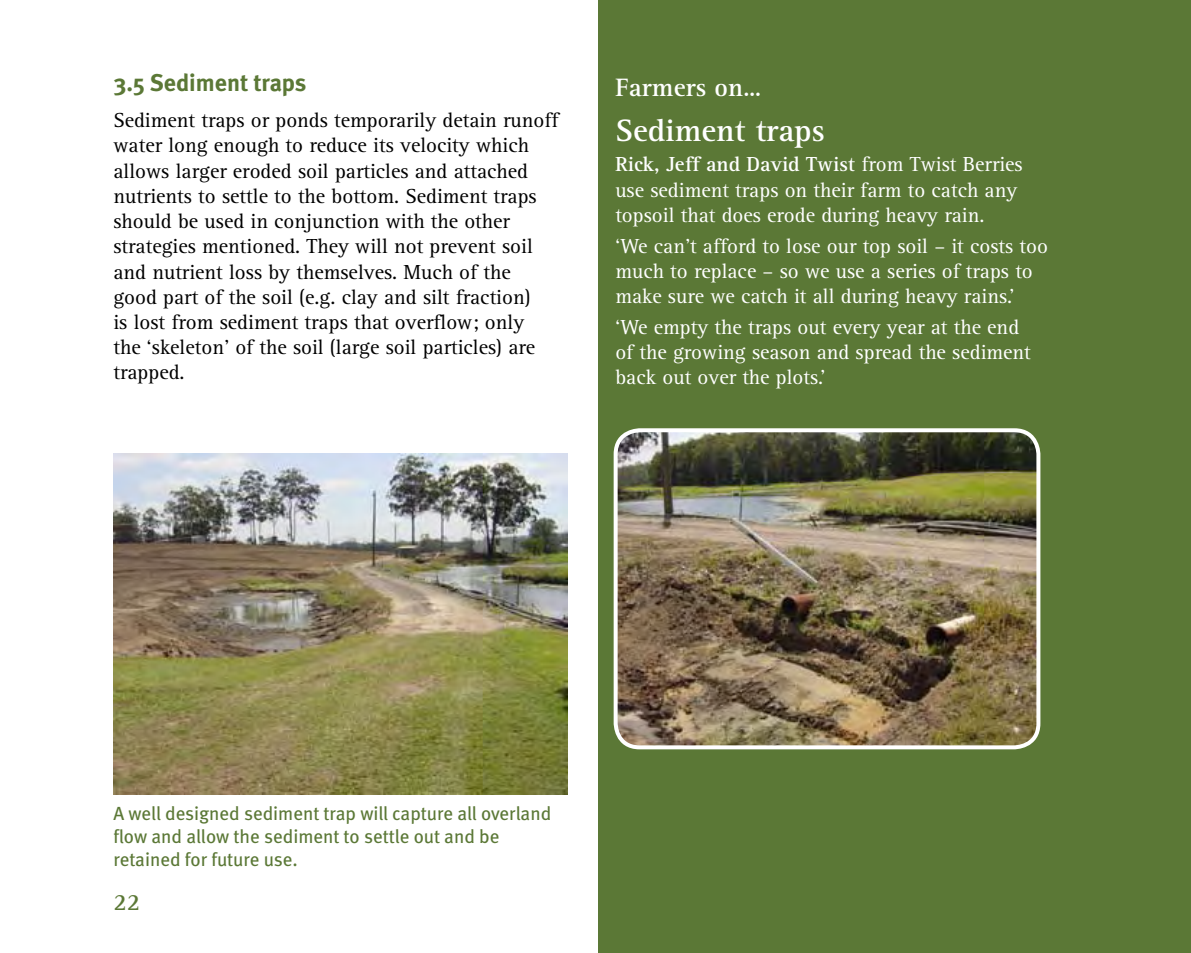
<style>
.page{position:relative;width:1191px;height:953px;background:#fff}
.page>*{position:absolute;margin:0;border:0;box-sizing:border-box;transform-origin:0 0}
.body_text{font:700 32px "Rotis Serif";color:#fff}
.body_text-2{font:700 26px "Rotis Serif";color:#fff}
.Head_2{font:700 24px "Meta";color:#5b7836}
.t1{font:700 24px "Rotis Serif";color:#5b7836}
.body_list_intro{font:21px/25.2px "Rotis Serif";color:#000}
.body_text-3{font:21px/25.2px "Rotis Serif";color:#fff}
.t2{font:19px/22.8px "Meta";color:#5b7836}
.s1{font-weight:700}
</style>
<div class="page">
<div style="left:598px;top:0;width:593px;height:952px;background:#5b7836"></div>
<img style="left:113px;top:454px;width:454px;height:340px">
<img style="left:615px;top:430px;width:423px;height:317px;border-radius:24px">
<div style="left:613px;top:428px;width:427px;height:321px;border:4px solid #fff;border-radius:24px"></div>
<h2 class="Head_2" style="left:113px;top:68px;width:194px">3.5 Sediment traps</h2>
<p class="body_list_intro" style="left:113px;top:108px;width:446px">Sediment traps or ponds temporarily detain runoff water long enough to reduce its velocity which allows larger eroded soil particles and attached nutrients to settle to the bottom. Sediment traps should be used in conjunction with the other strategies mentioned. They will not prevent soil and nutrient loss by themselves. Much of the good part of the soil (e.g. clay and silt fraction)<br>is lost from sediment traps that overflow; only<br>the ‘skeleton’ of the soil (large soil particles) are trapped.</p>
<p class="body_text-2" style="left:615px;top:72px;width:148px">Farmers on…</p>
<p class="body_text" style="left:615px;top:111px;width:211px">Sediment traps</p>
<p class="body_text-3" style="left:615px;top:152px;width:409px"><span class="s1">Rick, Jeff and David Twist</span> from Twist Berries use sediment traps on their farm to catch any topsoil that does erode during heavy rain.</p>
<p class="body_text-3" style="left:615px;top:234px;width:434px">‘We can’t afford to lose our top soil – it costs too much to replace – so we use a series of traps to make sure we catch it all during heavy rains.’</p>
<p class="body_text-3" style="left:615px;top:315px;width:417px">‘We empty the traps out every year at the end of the growing season and spread the sediment back out over the plots.’</p>
<p class="t2" style="left:113px;top:802px;width:439px">A well designed sediment trap will capture all overland flow and allow the sediment to settle out and be retained for future use.</p>
<p class="t1" style="left:113px;top:888px;width:28px">22</p>
</div>
